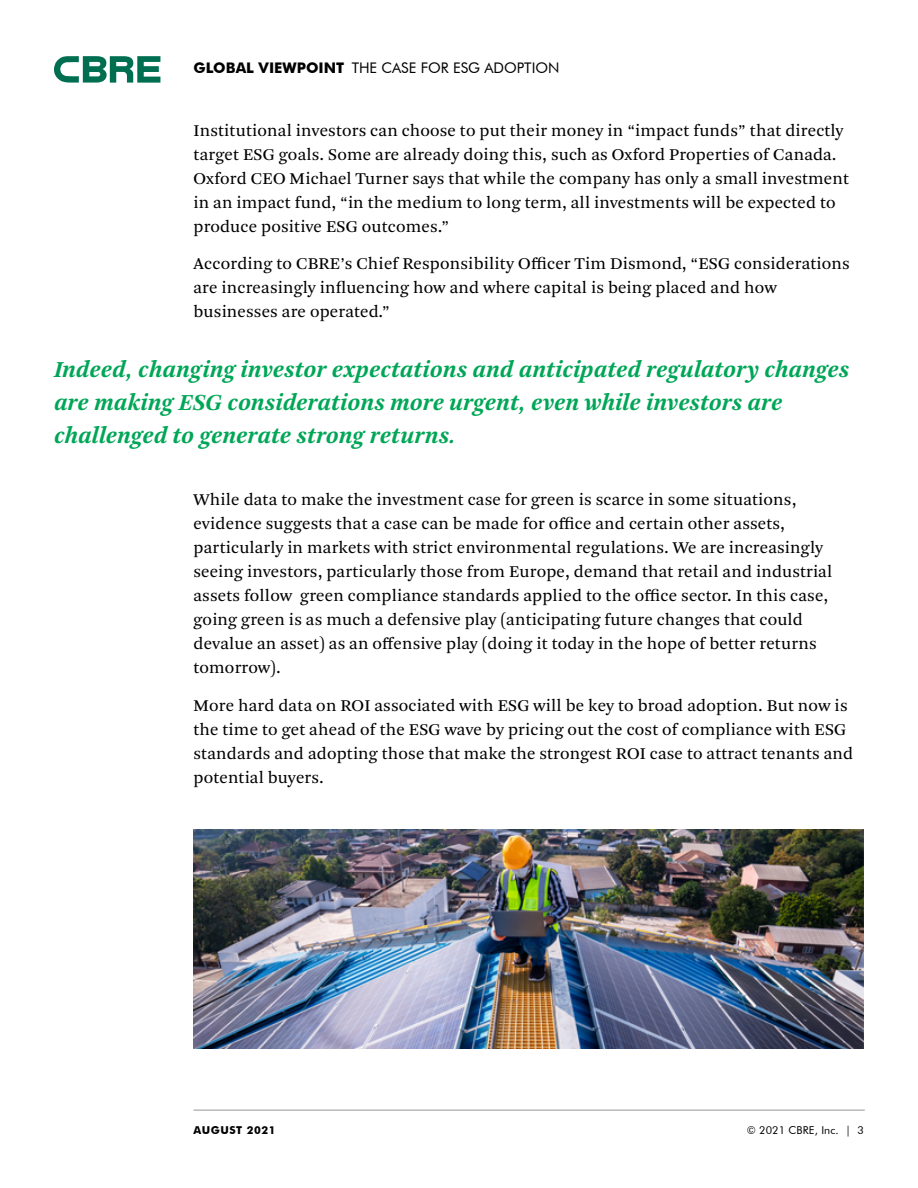
<style>
.page{position:relative;width:918px;height:1188px;background:#fff}
.page>*{position:absolute;margin:0;border:0;box-sizing:border-box;transform-origin:0 0}
.t1{font:italic 700 24px/33px "Arnhem Pro";letter-spacing:.005em;color:#00a657}
.t2{font:17.25px/24px "Arnhem Pro Blond";letter-spacing:.01em;color:#000}
.t3{font:14.7px "Futura BT";color:#000}
.t4{font:10.8px "Futura BT";letter-spacing:.01em;color:#000}
.t5{font:700 10.8px "Futura BT";letter-spacing:.05em;color:#000}
.s1{font-weight:700}
</style>
<div class="page">
<img style="left:193px;top:829px;width:670px;height:219px">
<svg style="left:54px;top:56px;width:106px;height:27px"></svg>
<hr style="left:194px;top:1110px;width:671px;height:1px;background:#939598">
<p class="t3" style="left:193px;top:59px;width:368px"><span class="s1">GLOBAL VIEWPOINT</span> THE CASE FOR ESG ADOPTION</p>
<p class="t2" style="left:194px;top:118px;width:657px">Institutional investors can choose to put their money in “impact funds” that directly target ESG goals. Some are already doing this, such as Oxford Properties of Canada.<br>Oxford CEO Michael Turner says that while the company has only a small investment in an impact fund, “in the medium to long term, all investments will be expected to produce positive ESG outcomes.”</p>
<p class="t2" style="left:194px;top:252px;width:658px">According to CBRE’s Chief Responsibility Officer Tim Dismond, “ESG considerations are increasingly influencing how and where capital is being placed and how businesses are operated.”</p>
<h1 class="t1" style="left:54px;top:353px;width:797px">Indeed, changing investor expectations and anticipated regulatory changes are making ESG considerations more urgent, even while investors are challenged to generate strong returns.</h1>
<p class="t2" style="left:194px;top:488px;width:640px">While data to make the investment case for green is scarce in some situations, evidence suggests that a case can be made for office and certain other assets, particularly in markets with strict environmental regulations. We are increasingly seeing investors, particularly those from Europe, demand that retail and industrial assets follow green compliance standards applied to the office sector. In this case, going green is as much a defensive play (anticipating future changes that could devalue an asset) as an offensive play (doing it today in the hope of better returns tomorrow).</p>
<p class="t2" style="left:194px;top:693px;width:661px">More hard data on ROI associated with ESG will be key to broad adoption. But now is the time to get ahead of the ESG wave by pricing out the cost of compliance with ESG standards and adopting those that make the strongest ROI case to attract tenants and potential buyers.</p>
<p class="t5" style="left:194px;top:1123px;width:84px">AUGUST 2021</p>
<p class="t4" style="left:747px;top:1123px;width:119px">© 2021 CBRE, Inc. | 3</p>
</div>
